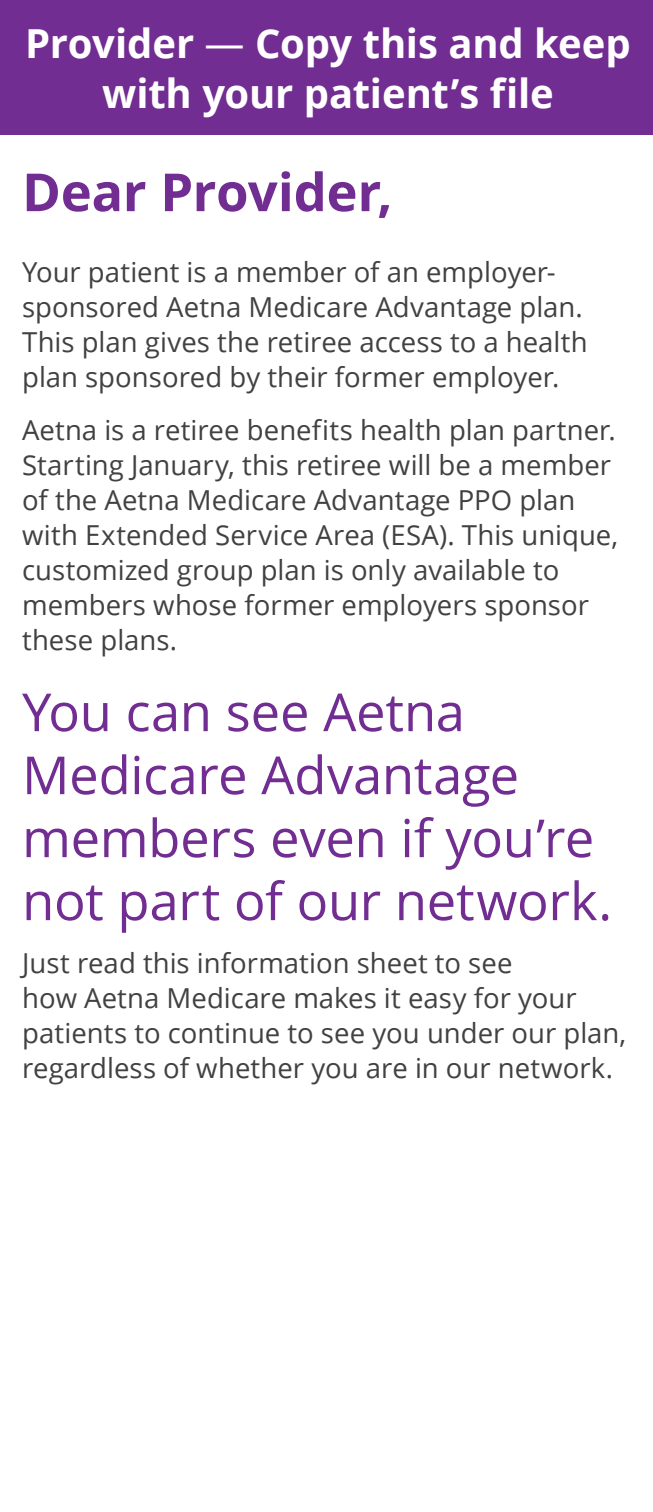
<style>
.page{position:relative;width:653px;height:1512px;background:#fff}
.page>*{position:absolute;margin:0;border:0;box-sizing:border-box;transform-origin:0 0}
.t1{font:52.5px/63px "Open Sans";letter-spacing:-.005em;color:#712d91}
.t2{font:700 52.5px "Open Sans";letter-spacing:-.005em;color:#712d91}
.t3{font:700 40px/50px "Open Sans";letter-spacing:-.005em;color:#fff;text-align:center}
.t4{font:27.5px/35px "Open Sans";color:#414042}
.s1{font-weight:400}
</style>
<div class="page">
<div style="left:0;top:0;width:652px;height:135px;background:#712d91"></div>
<h2 class="t3" style="left:25px;top:17px;width:607px">Provider <span class="s1">—</span> Copy this and keep with your patient’s file</h2>
<h1 class="t2" style="left:22px;top:155px;width:372px">Dear Provider,</h1>
<p class="t4" style="left:22px;top:254px;width:567px">Your patient is a member of an employer&shy;sponsored Aetna Medicare Advantage plan.<br>This plan gives the retiree access to a health plan sponsored by their former employer.</p>
<p class="t4" style="left:22px;top:412px;width:597px">Aetna is a retiree benefits health plan partner.<br>Starting January, this retiree will be a member of the Aetna Medicare Advantage PPO plan with Extended Service Area (ESA). This unique, customized group plan is only available to members whose former employers sponsor these plans.</p>
<h1 class="t1" style="left:22px;top:679px;width:591px">You can see Aetna<br>Medicare Advantage members even if you’re not part of our network.</h1>
<p class="t4" style="left:22px;top:945px;width:605px">Just read this information sheet to see<br>how Aetna Medicare makes it easy for your patients to continue to see you under our plan, regardless of whether you are in our network.</p>
</div>
